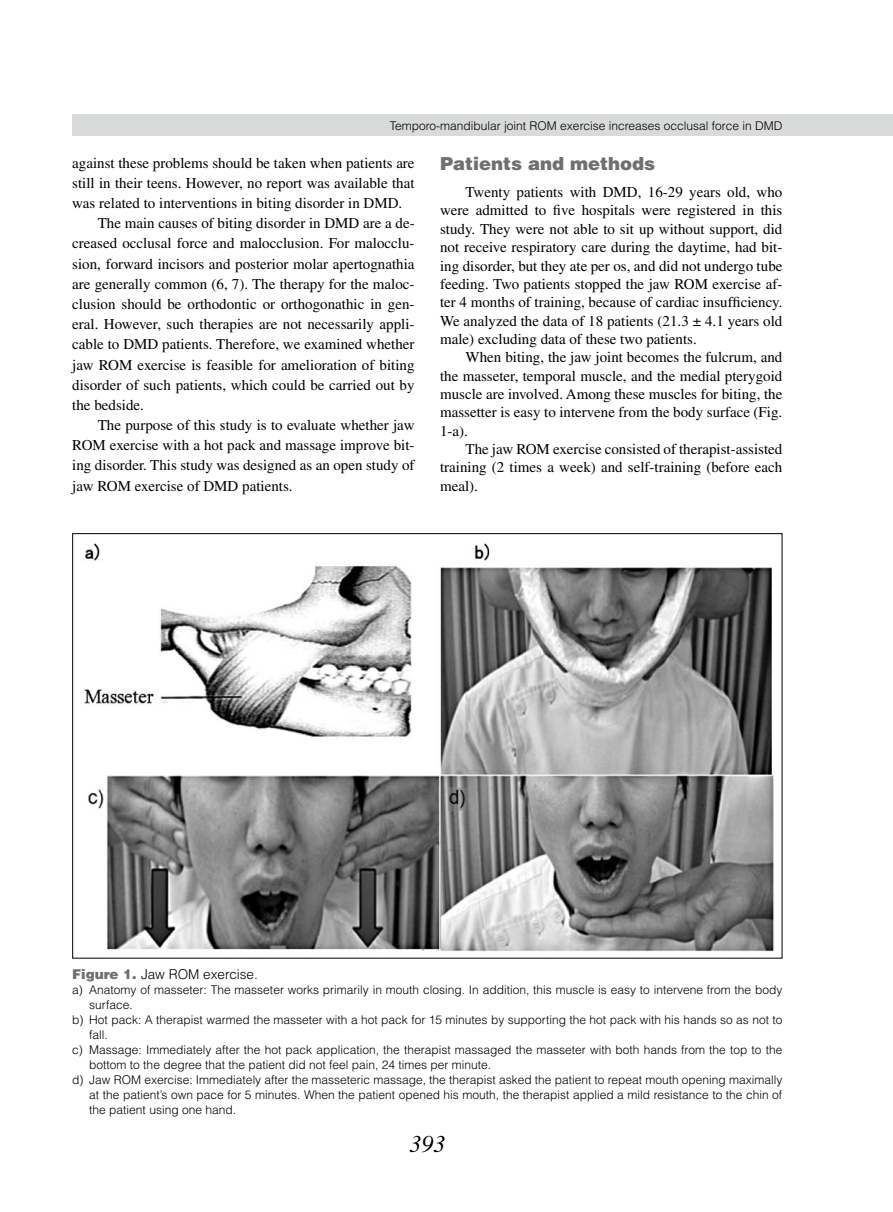
<style>
.page{position:relative;width:893px;height:1212px;background:#fff}
.page>*{position:absolute;margin:0;border:0;box-sizing:border-box;transform-origin:0 0}
.t1{font:italic 24px "Times LT Std";color:#000}
.t2{font:900 18px "Helvetica LT Std";color:#6f6f6e}
.t3{font:15px/18.3px "Times LT Std";color:#000;text-align:justify}
.t4{font:300 13.5px "Helvetica LT Std";color:#000}
.t5{font:300 12px "Helvetica LT Std";color:#000}
.s1{font-weight:900;color:#6f6f6e}
</style>
<div class="page">
<div style="left:72px;top:115px;width:821px;height:21px;background:#d9dada"></div>
<img style="left:84px;top:543px;width:690px;height:409px">
<p class="t5" style="left:390px;top:118px;width:394px">Temporo-mandibular joint ROM exercise increases occlusal force in DMD</p>
<p class="t3" style="left:72px;top:153px;width:344px">against these problems should be taken when patients are</p>
<p class="t3" style="left:72px;top:174px;width:344px">still in their teens. However, no report was available that</p>
<p class="t3" style="left:72px;top:194px;width:332px">was related to interventions in biting disorder in DMD.</p>
<p class="t3" style="left:98px;top:214px;width:318px">The main causes of biting disorder in DMD are a de-</p>
<p class="t3" style="left:72px;top:234px;width:344px">creased occlusal force and malocclusion. For malocclu-</p>
<p class="t3" style="left:72px;top:254px;width:344px">sion, forward incisors and posterior molar apertognathia</p>
<p class="t3" style="left:72px;top:274px;width:344px">are generally common (6, 7). The therapy for the maloc-</p>
<p class="t3" style="left:72px;top:295px;width:344px">clusion should be orthodontic or orthogonathic in gen-</p>
<p class="t3" style="left:72px;top:315px;width:344px">eral. However, such therapies are not necessarily appli-</p>
<p class="t3" style="left:72px;top:335px;width:344px">cable to DMD patients. Therefore, we examined whether</p>
<p class="t3" style="left:72px;top:355px;width:344px">jaw ROM exercise is feasible for amelioration of biting</p>
<p class="t3" style="left:72px;top:375px;width:344px">disorder of such patients, which could be carried out by</p>
<p class="t3" style="left:72px;top:396px;width:73px">the bedside.</p>
<p class="t3" style="left:98px;top:416px;width:318px">The purpose of this study is to evaluate whether jaw</p>
<p class="t3" style="left:72px;top:436px;width:344px">ROM exercise with a hot pack and massage improve bit-</p>
<p class="t3" style="left:72px;top:456px;width:344px">ing disorder. This study was designed as an open study of</p>
<p class="t3" style="left:72px;top:476px;width:222px">jaw ROM exercise of DMD patients.</p>
<p class="t2" style="left:440px;top:152px;width:217px">Patients and methods</p>
<p class="t3" style="left:440px;top:183px;width:344px;text-indent:26px">Twenty patients with DMD, 16-29 years old, who were admitted to five hospitals were registered in this study. They were not able to sit up without support, did not receive respiratory care during the daytime, had bit&shy;ing disorder, but they ate per os, and did not undergo tube feeding. Two patients stopped the jaw ROM exercise af&shy;ter 4 months of training, because of cardiac insufficiency.<br>We analyzed the data of 18 patients (21.3 ± 4.1 years old male) excluding data of these two patients.</p>
<p class="t3" style="left:440px;top:348px;width:344px;text-indent:26px">When biting, the jaw joint becomes the fulcrum, and the masseter, temporal muscle, and the medial pterygoid muscle are involved. Among these muscles for biting, the massetter is easy to intervene from the body surface (Fig.<br>1-a).</p>
<p class="t3" style="left:440px;top:440px;width:344px;text-indent:26px">The jaw ROM exercise consisted of therapist-assisted training (2 times a week) and self-training (before each meal).</p>
<p class="t4" style="left:72px;top:966px;width:187px"><span class="s1">Figure 1.</span> Jaw ROM exercise.</p>
<p class="t5" style="left:72px;top:982px;width:712px">a) Anatomy of masseter: The masseter works primarily in mouth closing. In addition, this muscle is easy to intervene from the body</p>
<p class="t5" style="left:89px;top:997px;width:45px">surface.</p>
<p class="t5" style="left:72px;top:1012px;width:712px">b) Hot pack: A therapist warmed the masseter with a hot pack for 15 minutes by supporting the hot pack with his hands so as not to</p>
<p class="t5" style="left:89px;top:1027px;width:20px">fall.</p>
<p class="t5" style="left:72px;top:1042px;width:712px">c) Massage: Immediately after the hot pack application, the therapist massaged the masseter with both hands from the top to the</p>
<p class="t5" style="left:89px;top:1057px;width:403px">bottom to the degree that the patient did not feel pain, 24 times per minute.</p>
<p class="t5" style="left:72px;top:1072px;width:712px">d) Jaw ROM exercise: Immediately after the masseteric massage, the therapist asked the patient to repeat mouth opening maximally</p>
<p class="t5" style="left:89px;top:1087px;width:694px">at the patient’s own pace for 5 minutes. When the patient opened his mouth, the therapist applied a mild resistance to the chin of</p>
<p class="t5" style="left:89px;top:1102px;width:148px">the patient using one hand.</p>
<h1 class="t1" style="left:409px;top:1130px;width:37px">393</h1>
</div>
